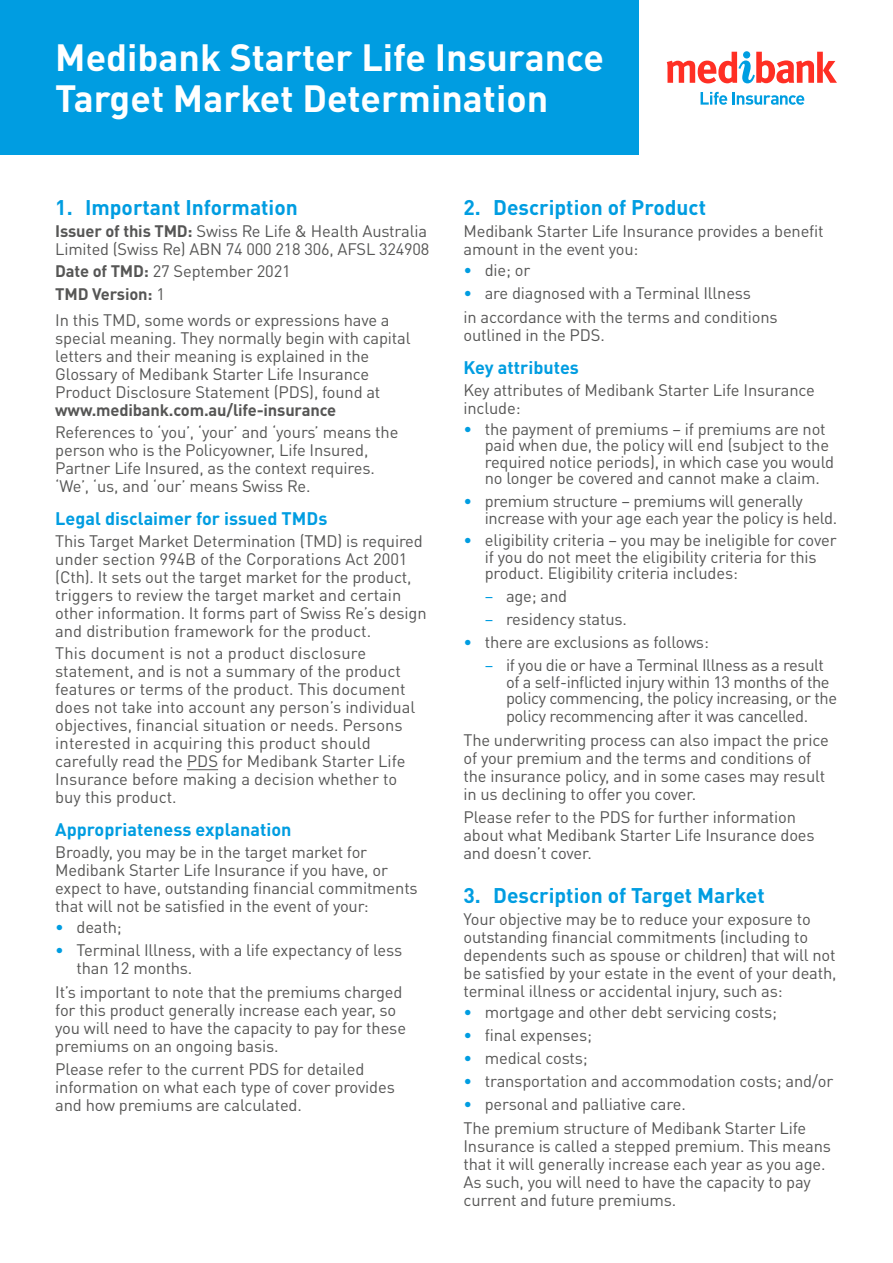
<style>
.page{position:relative;width:893px;height:1263px;background:#fff}
.page>*{position:absolute;margin:0;border:0;box-sizing:border-box;transform-origin:0 0}
.t1{font:700 37.5px/41.2px "DINOT";color:#fff}
.t2{font:700 21px "DINOT";color:#009de1}
.t3{font:700 18px "DINOT";color:#009de1}
.t4{font:16.5px/18px "DINOT";letter-spacing:-.01em;color:#565655}
.t5{font:700 16.5px/22.2px "DINOT";letter-spacing:-.01em;color:#565655}
.s1{font-weight:700}
.s2{font-weight:400}
.s3{color:#009de1}
</style>
<div class="page">
<div style="left:0;top:0;width:639px;height:155px;background:#009de1"></div>
<svg style="left:666px;top:51px;width:171px;height:54px"></svg>
<hr style="left:187px;top:769px;width:31px;height:1px;background:#565655">
<h1 class="t1" style="left:55px;top:36px;width:550px">Medibank Starter Life Insurance<br>Target Market Determination</h1>
<p class="t2" style="left:55px;top:193px;width:244px">1. Important Information</p>
<p class="t4" style="left:55px;top:222px;width:376px"><span class="s1">Issuer of this TMD:</span> Swiss Re Life &amp; Health Australia<br>Limited (Swiss Re) ABN 74 000 218 306, AFSL 324908</p>
<p class="t5" style="left:55px;top:260px;width:237px">Date of TMD: <span class="s2">27 September 2021<br></span>TMD Version: <span class="s2">1</span></p>
<p class="t4" style="left:55px;top:311px;width:357px">In this TMD, some words or expressions have a special meaning. They normally begin with capital letters and their meaning is explained in the Glossary of Medibank Starter Life Insurance Product Disclosure Statement (PDS), found at</p>
<p class="t5" style="left:55px;top:398px;width:282px">www.medibank.com.au/life-insurance</p>
<p class="t4" style="left:55px;top:423px;width:345px">References to ‘you’, ‘your’ and ‘yours’ means the person who is the Policyowner, Life Insured, Partner Life Insured, as the context requires. ‘We’, ‘us, and ‘our’ means Swiss Re.</p>
<p class="t3" style="left:55px;top:507px;width:274px">Legal disclaimer for issued TMDs</p>
<p class="t4" style="left:55px;top:532px;width:373px">This Target Market Determination (TMD) is required under section 994B of the Corporations Act 2001 (Cth). It sets out the target market for the product, triggers to review the target market and certain other information. It forms part of Swiss Re’s design and distribution framework for the product.</p>
<p class="t4" style="left:55px;top:644px;width:362px">This document is not a product disclosure statement, and is not a summary of the product features or terms of the product. This document does not take into account any person’s individual objectives, financial situation or needs. Persons interested in acquiring this product should carefully read the PDS for Medibank Starter Life Insurance before making a decision whether to buy this product.</p>
<p class="t3" style="left:55px;top:818px;width:238px">Appropriateness explanation</p>
<p class="t4" style="left:55px;top:843px;width:364px">Broadly, you may be in the target market for Medibank Starter Life Insurance if you have, or expect to have, outstanding financial commitments that will not be satisfied in the event of your:</p>
<p class="t4" style="left:55px;top:918px;width:68px"><span class="s3">•</span> death;</p>
<p class="t4" style="left:77px;top:941px;width:327px;text-indent:-21px"><span class="s3">•</span> Terminal Illness, with a life expectancy of less than 12 months.</p>
<p class="t4" style="left:55px;top:983px;width:352px">It’s important to note that the premiums charged for this product generally increase each year, so you will need to have the capacity to pay for these premiums on an ongoing basis.</p>
<p class="t4" style="left:55px;top:1059px;width:341px">Please refer to the current PDS for detailed information on what each type of cover provides and how premiums are calculated.</p>
<p class="t2" style="left:463px;top:193px;width:244px">2. Description of Product</p>
<p class="t4" style="left:463px;top:222px;width:362px">Medibank Starter Life Insurance provides a benefit amount in the event you:</p>
<p class="t4" style="left:463px;top:261px;width:68px"><span class="s3">•</span> die; or</p>
<p class="t4" style="left:463px;top:280px;width:316px;line-height:24.3px"><span class="s3">•</span> are diagnosed with a Terminal Illness<br>in accordance with the terms and conditions</p>
<p class="t4" style="left:463px;top:326px;width:143px">outlined in the PDS.</p>
<p class="t3" style="left:463px;top:355px;width:117px">Key attributes</p>
<p class="t4" style="left:463px;top:381px;width:353px">Key attributes of Medibank Starter Life Insurance include:</p>
<p class="t4" style="left:485px;top:420px;width:351px;line-height:16.5px;text-indent:-21px"><span class="s3">•</span> the payment of premiums – if premiums are not paid when due, the policy will end (subject to the required notice periods), in which case you would no longer be covered and cannot make a claim.</p>
<p class="t4" style="left:485px;top:492px;width:354px;line-height:16.5px;text-indent:-21px"><span class="s3">•</span> premium structure – premiums will generally increase with your age each year the policy is held.</p>
<p class="t4" style="left:485px;top:532px;width:353px;line-height:16.5px;text-indent:-21px"><span class="s3">•</span> eligibility criteria – you may be ineligible for cover if you do not meet the eligibility criteria for this product. Eligibility criteria includes:</p>
<p class="t4" style="left:485px;top:587px;width:84px"><span class="s3">–</span> age; and</p>
<p class="t4" style="left:485px;top:610px;width:144px"><span class="s3">–</span> residency status.</p>
<p class="t4" style="left:463px;top:633px;width:247px"><span class="s3">•</span> there are exclusions as follows:</p>
<p class="t4" style="left:506px;top:656px;width:333px;line-height:16.5px;text-indent:-21px"><span class="s3">–</span> if you die or have a Terminal Illness as a result of a self-inflicted injury within 13 months of the policy commencing, the policy increasing, or the</p>
<p class="t4" style="left:463px;top:704px;width:367px;line-height:24.3px;text-indent:43px">policy recommencing after it was cancelled.<br>The underwriting process can also impact the price</p>
<p class="t4" style="left:463px;top:749px;width:363px">of your premium and the terms and conditions of the insurance policy, and in some cases may result in us declining to offer you cover.</p>
<p class="t4" style="left:463px;top:807px;width:353px">Please refer to the PDS for further information about what Medibank Starter Life Insurance does and doesn’t cover.</p>
<p class="t2" style="left:463px;top:882px;width:303px">3. Description of Target Market</p>
<p class="t4" style="left:463px;top:910px;width:375px">Your objective may be to reduce your exposure to outstanding financial commitments (including to dependents such as spouse or children) that will not be satisfied by your estate in the event of your death, terminal illness or accidental injury, such as:</p>
<p class="t4" style="left:463px;top:1003px;width:315px"><span class="s3">•</span> mortgage and other debt servicing costs;</p>
<p class="t4" style="left:463px;top:1026px;width:130px"><span class="s3">•</span> final expenses;</p>
<p class="t4" style="left:463px;top:1048px;width:126px"><span class="s3">•</span> medical costs;</p>
<p class="t4" style="left:463px;top:1071px;width:371px"><span class="s3">•</span> transportation and accommodation costs; and/or</p>
<p class="t4" style="left:463px;top:1091px;width:344px;line-height:24.3px"><span class="s3">•</span> personal and palliative care.<br>The premium structure of Medibank Starter Life</p>
<p class="t4" style="left:463px;top:1137px;width:369px">Insurance is called a stepped premium. This means that it will generally increase each year as you age.<br>As such, you will need to have the capacity to pay current and future premiums.</p>
</div>
